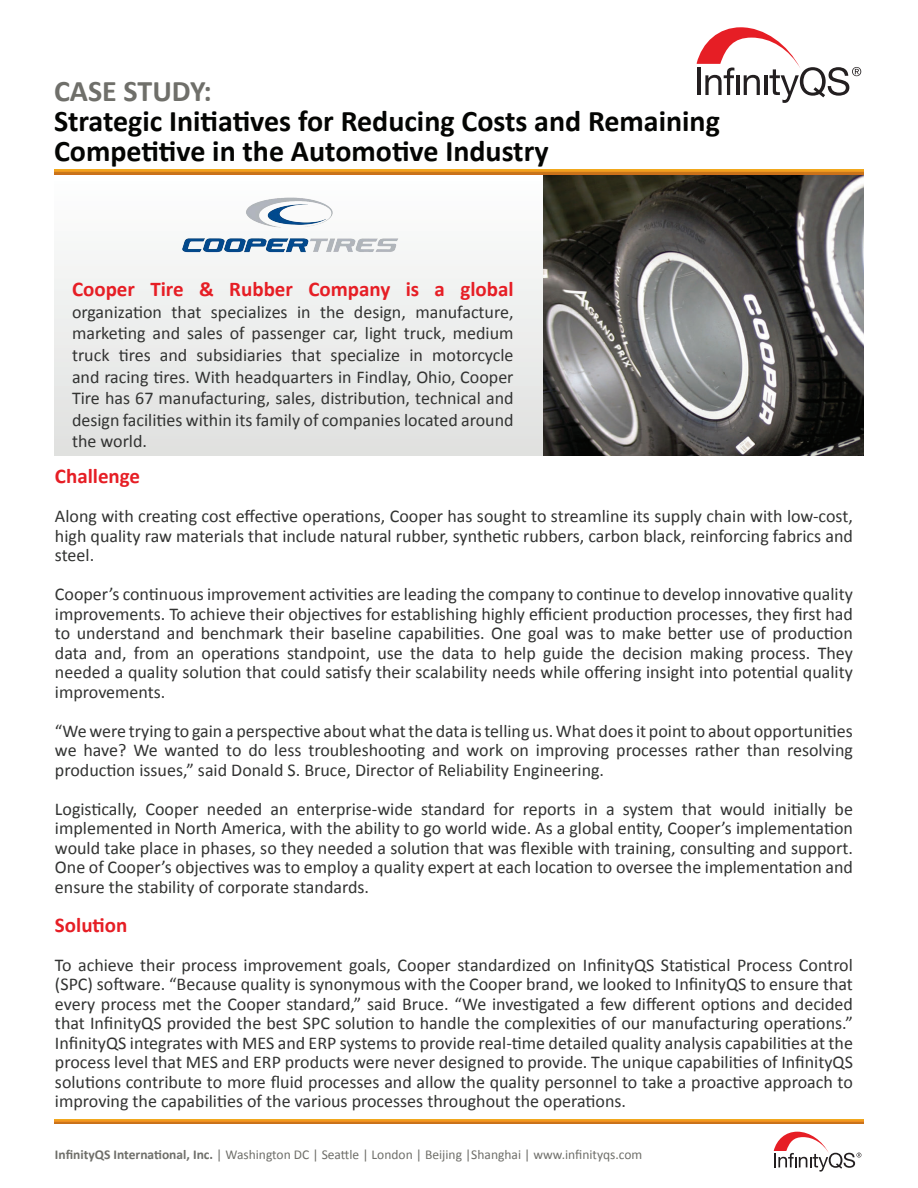
<style>
.page{position:relative;width:918px;height:1188px;background:#fff}
.page>*{position:absolute;margin:0;border:0;box-sizing:border-box;transform-origin:0 0}
.t1{font:700 30px/30px "Calibri";color:#040503}
.t2{font:700 30px "Calibri";color:#6f6f6a}
.t3{font:700 21px "Calibri";color:#e61e25}
.t4{font:18px/19.5px "Calibri";color:#323332;text-align:justify}
.t5{font:13.5px "Calibri";color:#6f6f6a}
.s1{font-weight:700}
</style>
<div class="page">
<svg style="left:54px;top:1119px;width:810px;height:5px;background:#e08a1d"></svg>
<svg style="left:774px;top:1132px;width:87px;height:40px"></svg>
<div style="left:54px;top:173px;width:490px;height:282px;background:linear-gradient(to bottom,#feffff,#dfe0df)"></div>
<img style="left:544px;top:174px;width:320px;height:281px">
<svg style="left:54px;top:170px;width:810px;height:4px;background:#db881c"></svg>
<svg style="left:697px;top:27px;width:164px;height:76px"></svg>
<img style="left:171px;top:194px;width:237px;height:61px">
<p class="t2" style="left:54px;top:72px;width:159px">CASE STUDY:</p>
<p class="t1" style="left:54px;top:106px;width:667px">Strategic Initiatives for Reducing Costs and Remaining<br>Competitive in the Automotive Industry</p>
<p class="t3" style="left:72px;top:276px;width:443px">Cooper Tire &amp; Rubber Company is a global</p>
<p class="t4" style="left:72px;top:301px;width:443px;line-height:21.6px">organization that specializes in the design, manufacture, marketing and sales of passenger car, light truck, medium truck tires and subsidiaries that specialize in motorcycle and racing tires. With headquarters in Findlay, Ohio, Cooper Tire has 67 manufacturing, sales, distribution, technical and design facilities within its family of companies located around the world.</p>
<p class="t3" style="left:55px;top:463px;width:87px">Challenge</p>
<p class="t4" style="left:55px;top:507px;width:800px">Along with creating cost effective operations, Cooper has sought to streamline its supply chain with low-cost, high quality raw materials that include natural rubber, synthetic rubbers, carbon black, reinforcing fabrics and steel.</p>
<p class="t4" style="left:55px;top:585px;width:800px">Cooper’s continuous improvement activities are leading the company to continue to develop innovative quality improvements. To achieve their objectives for establishing highly efficient production processes, they first had to understand and benchmark their baseline capabilities. One goal was to make better use of production data and, from an operations standpoint, use the data to help guide the decision making process. They needed a quality solution that could satisfy their scalability needs while offering insight into potential quality improvements.</p>
<p class="t4" style="left:55px;top:721px;width:799px">“We were trying to gain a perspective about what the data is telling us. What does it point to about opportunities we have? We wanted to do less troubleshooting and work on improving processes rather than resolving production issues,” said Donald S. Bruce, Director of Reliability Engineering.</p>
<p class="t4" style="left:55px;top:799px;width:799px">Logistically, Cooper needed an enterprise-wide standard for reports in a system that would initially be implemented in North America, with the ability to go world wide. As a global entity, Cooper’s implementation would take place in phases, so they needed a solution that was flexible with training, consulting and support.<br>One of Cooper’s objectives was to employ a quality expert at each location to oversee the implementation and ensure the stability of corporate standards.</p>
<p class="t3" style="left:55px;top:912px;width:74px">Solution</p>
<p class="t4" style="left:55px;top:955px;width:800px">To achieve their process improvement goals, Cooper standardized on InfinityQS Statistical Process Control (SPC) software. “Because quality is synonymous with the Cooper brand, we looked to InfinityQS to ensure that every process met the Cooper standard,” said Bruce. “We investigated a few different options and decided that InfinityQS provided the best SPC solution to handle the complexities of our manufacturing operations.” InfinityQS integrates with MES and ERP systems to provide real-time detailed quality analysis capabilities at the process level that MES and ERP products were never designed to provide. The unique capabilities of InfinityQS solutions contribute to more fluid processes and allow the quality personnel to take a proactive approach to improving the capabilities of the various processes throughout the operations.</p>
<p class="t5" style="left:55px;top:1146px;width:589px"><span class="s1">InfinityQS International, Inc.</span> | Washington DC | Seattle | London | Beijing |Shanghai | www.infinityqs.com</p>
</div>
